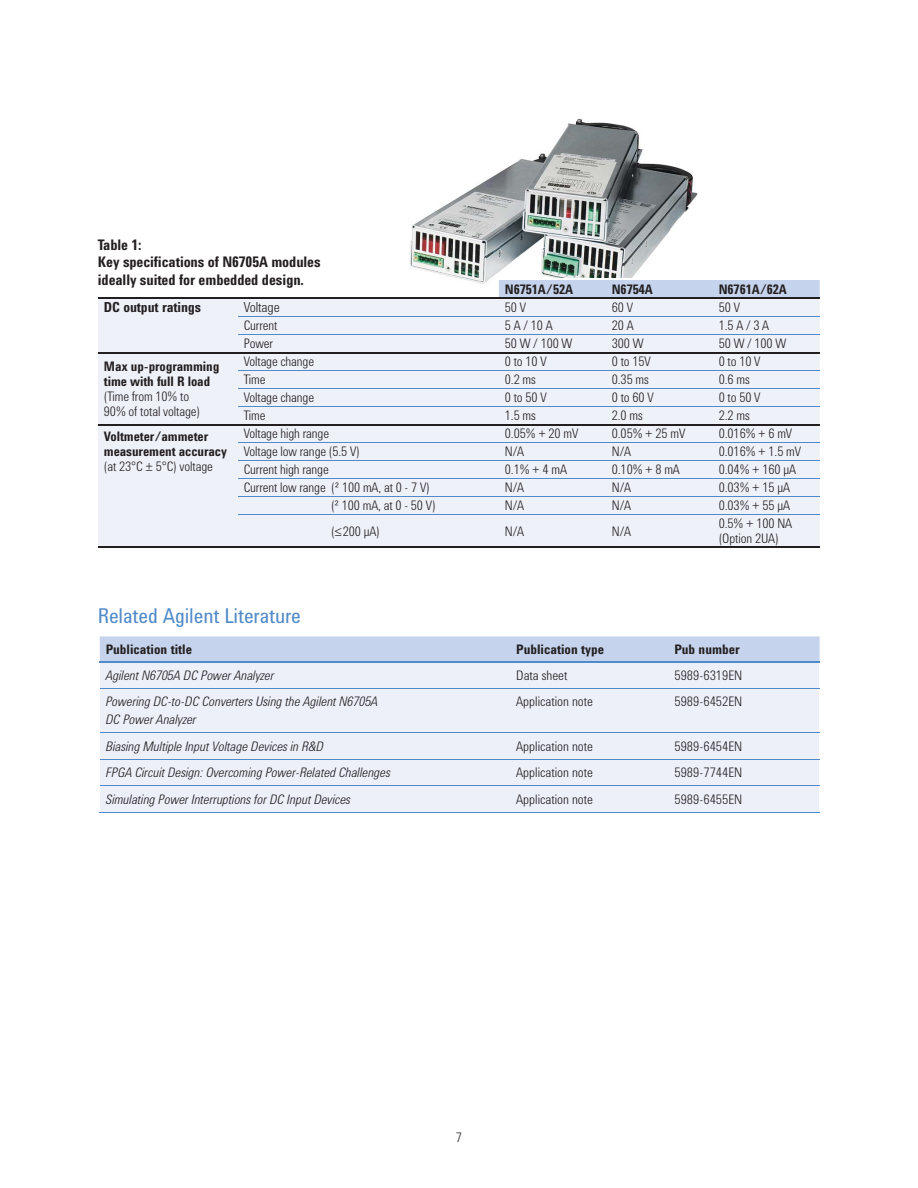
<style>
.page{position:relative;width:918px;height:1188px;background:#fff}
.page>*{position:absolute;margin:0;border:0;box-sizing:border-box;transform-origin:0 0}
.t1{font:21px "Agilent Condensed CFF";letter-spacing:-.005em;color:#518ac8}
.t2{font:700 15px/17.2px "Agilent Condensed CFF";letter-spacing:-.005em;color:#231f20}
.t3{font:700 14.25px "Agilent Condensed CFF";letter-spacing:-.005em;color:#231f20}
.t4{font:300 14.25px "Agilent Condensed CFF";letter-spacing:-.005em;color:#231f20}
.t5{font:300 13.5px/15px "Agilent Condensed CFF";letter-spacing:-.005em;color:#231f20}
.t6{font:italic 300 13.5px/18px "Agilent Condensed CFF";color:#231f20}
.t7{font:700 13.5px/15px "Agilent Condensed CFF";letter-spacing:-.005em;color:#231f20}
</style>
<div class="page">
<img style="left:409px;top:119px;width:289px;height:165px">
<div style="left:499px;top:280px;width:321px;height:17px;background:#c5d3ec"></div>
<div style="left:98px;top:299px;width:722px;height:248px;background:#eff1f9"></div>
<hr style="left:238px;top:316px;width:582px;height:1px;background:#518ac8">
<hr style="left:238px;top:334px;width:582px;height:1px;background:#518ac8">
<hr style="left:238px;top:370px;width:582px;height:1px;background:#518ac8">
<hr style="left:238px;top:388px;width:582px;height:1px;background:#518ac8">
<hr style="left:238px;top:406px;width:582px;height:1px;background:#518ac8">
<hr style="left:238px;top:442px;width:582px;height:1px;background:#518ac8">
<hr style="left:238px;top:460px;width:582px;height:1px;background:#518ac8">
<hr style="left:238px;top:478px;width:582px;height:1px;background:#518ac8">
<hr style="left:238px;top:496px;width:582px;height:1px;background:#518ac8">
<hr style="left:238px;top:514px;width:582px;height:1px;background:#518ac8">
<hr style="left:98px;top:297px;width:722px;height:2px;background:#231f20">
<hr style="left:98px;top:352px;width:722px;height:1px;background:#231f20">
<hr style="left:98px;top:424px;width:722px;height:1px;background:#231f20">
<hr style="left:98px;top:547px;width:722px;height:1px;background:#231f20">
<hr style="left:500px;top:278px;width:324px;height:2px;background:#fff">
<div style="left:100px;top:689px;width:719px;height:123px;background:#edf0f9"></div>
<svg style="left:99px;top:636px;width:721px;height:52px;background:#d9e1f2"></svg>
<hr style="left:99px;top:661px;width:721px;height:2px;background:#518ac8">
<hr style="left:100px;top:688px;width:719px;height:1px;background:#518ac8">
<hr style="left:100px;top:732px;width:719px;height:1px;background:#518ac8">
<hr style="left:100px;top:759px;width:719px;height:1px;background:#518ac8">
<hr style="left:100px;top:785px;width:719px;height:1px;background:#518ac8">
<hr style="left:99px;top:812px;width:721px;height:1px;background:#518ac8">
<p class="t2" style="left:98px;top:238px;width:224px">Table 1:<br>Key specifications of N6705A modules ideally suited for embedded design.</p>
<p class="t7" style="left:505px;top:283px;width:70px">N6751A/52A</p>
<p class="t7" style="left:612px;top:283px;width:42px">N6754A</p>
<p class="t7" style="left:719px;top:283px;width:70px">N6761A/62A</p>
<p class="t3" style="left:104px;top:302px;width:99px">DC output ratings</p>
<p class="t4" style="left:244px;top:302px;width:37px">Voltage</p>
<p class="t5" style="left:505px;top:302px;width:23px">50 V</p>
<p class="t5" style="left:612px;top:302px;width:23px">60 V</p>
<p class="t5" style="left:719px;top:302px;width:23px">50 V</p>
<p class="t5" style="left:244px;top:320px;width:35px">Current</p>
<p class="t5" style="left:505px;top:320px;width:49px">5 A / 10 A</p>
<p class="t5" style="left:612px;top:320px;width:23px">20 A</p>
<p class="t5" style="left:719px;top:320px;width:52px">1.5 A / 3 A</p>
<p class="t5" style="left:244px;top:338px;width:31px">Power</p>
<p class="t5" style="left:505px;top:338px;width:69px">50 W / 100 W</p>
<p class="t5" style="left:612px;top:338px;width:33px">300 W</p>
<p class="t5" style="left:719px;top:338px;width:69px">50 W / 100 W</p>
<p class="t7" style="left:104px;top:360px;width:117px">Max up-programming time with full R load</p>
<p class="t5" style="left:104px;top:390px;width:98px">(Time from 10% to<br>90% of total voltage)</p>
<p class="t5" style="left:244px;top:356px;width:72px">Voltage change</p>
<p class="t5" style="left:505px;top:356px;width:43px">0 to 10 V</p>
<p class="t5" style="left:612px;top:356px;width:41px">0 to 15V</p>
<p class="t5" style="left:719px;top:356px;width:43px">0 to 10 V</p>
<p class="t5" style="left:244px;top:374px;width:23px">Time</p>
<p class="t5" style="left:505px;top:374px;width:32px">0.2 ms</p>
<p class="t5" style="left:612px;top:374px;width:38px">0.35 ms</p>
<p class="t5" style="left:719px;top:374px;width:32px">0.6 ms</p>
<p class="t5" style="left:244px;top:392px;width:72px">Voltage change</p>
<p class="t5" style="left:505px;top:392px;width:43px">0 to 50 V</p>
<p class="t5" style="left:612px;top:392px;width:43px">0 to 60 V</p>
<p class="t5" style="left:719px;top:392px;width:43px">0 to 50 V</p>
<p class="t5" style="left:244px;top:410px;width:23px">Time</p>
<p class="t5" style="left:505px;top:410px;width:32px">1.5 ms</p>
<p class="t5" style="left:612px;top:410px;width:32px">2.0 ms</p>
<p class="t5" style="left:719px;top:410px;width:32px">2.2 ms</p>
<p class="t7" style="left:104px;top:431px;width:125px">Voltmeter/ammeter measurement accuracy</p>
<p class="t5" style="left:104px;top:461px;width:110px">(at 23°C ± 5°C) voltage</p>
<p class="t5" style="left:244px;top:428px;width:87px">Voltage high range</p>
<p class="t5" style="left:505px;top:428px;width:75px">0.05% + 20 mV</p>
<p class="t5" style="left:612px;top:428px;width:75px">0.05% + 25 mV</p>
<p class="t5" style="left:719px;top:428px;width:75px">0.016% + 6 mV</p>
<p class="t5" style="left:244px;top:446px;width:118px">Voltage low range (5.5 V)</p>
<p class="t5" style="left:505px;top:446px;width:21px">N/A</p>
<p class="t5" style="left:612px;top:446px;width:21px">N/A</p>
<p class="t5" style="left:719px;top:446px;width:84px">0.016% + 1.5 mV</p>
<p class="t5" style="left:244px;top:464px;width:86px">Current high range</p>
<p class="t5" style="left:505px;top:464px;width:64px">0.1% + 4 mA</p>
<p class="t5" style="left:612px;top:464px;width:70px">0.10% + 8 mA</p>
<p class="t5" style="left:719px;top:464px;width:79px">0.04% + 160 μA</p>
<p class="t5" style="left:244px;top:482px;width:188px">Current low range (² 100 mA, at 0 - 7 V)</p>
<p class="t5" style="left:505px;top:482px;width:21px">N/A</p>
<p class="t5" style="left:612px;top:482px;width:21px">N/A</p>
<p class="t5" style="left:719px;top:482px;width:73px">0.03% + 15 μA</p>
<p class="t5" style="left:331px;top:499px;width:106px">(² 100 mA, at 0 - 50 V)</p>
<p class="t5" style="left:505px;top:499px;width:21px">N/A</p>
<p class="t5" style="left:612px;top:499px;width:21px">N/A</p>
<p class="t5" style="left:719px;top:499px;width:73px">0.03% + 55 μA</p>
<p class="t5" style="left:331px;top:525px;width:50px">(≤200 μA)</p>
<p class="t5" style="left:505px;top:525px;width:21px">N/A</p>
<p class="t5" style="left:612px;top:525px;width:21px">N/A</p>
<p class="t5" style="left:719px;top:517px;width:75px">0.5% + 100 NA (Option 2UA)</p>
<h1 class="t1" style="left:98px;top:608px;width:205px">Related Agilent Literature</h1>
<p class="t7" style="left:106px;top:643px;width:88px">Publication title</p>
<p class="t7" style="left:516px;top:643px;width:89px">Publication type</p>
<p class="t7" style="left:674px;top:643px;width:67px">Pub number</p>
<p class="t6" style="left:106px;top:668px;width:170px">Agilent N6705A DC Power Analyzer</p>
<p class="t5" style="left:516px;top:669px;width:53px">Data sheet</p>
<p class="t5" style="left:674px;top:669px;width:69px">5989-6319EN</p>
<p class="t6" style="left:106px;top:694px;width:274px">Powering DC-to-DC Converters Using the Agilent N6705A<br>DC Power Analyzer</p>
<p class="t5" style="left:516px;top:696px;width:78px">Application note</p>
<p class="t5" style="left:674px;top:696px;width:69px">5989-6452EN</p>
<p class="t6" style="left:106px;top:739px;width:219px">Biasing Multiple Input Voltage Devices in R&amp;D</p>
<p class="t5" style="left:516px;top:740px;width:78px">Application note</p>
<p class="t5" style="left:674px;top:740px;width:69px">5989-6454EN</p>
<p class="t6" style="left:106px;top:765px;width:286px">FPGA Circuit Design: Overcoming Power-Related Challenges</p>
<p class="t5" style="left:516px;top:767px;width:78px">Application note</p>
<p class="t5" style="left:674px;top:767px;width:69px">5989-7744EN</p>
<p class="t6" style="left:106px;top:792px;width:246px">Simulating Power Interruptions for DC Input Devices</p>
<p class="t5" style="left:516px;top:793px;width:78px">Application note</p>
<p class="t5" style="left:674px;top:793px;width:69px">5989-6455EN</p>
<p class="t5" style="left:456px;top:1132px;width:8px">7</p>
</div>
